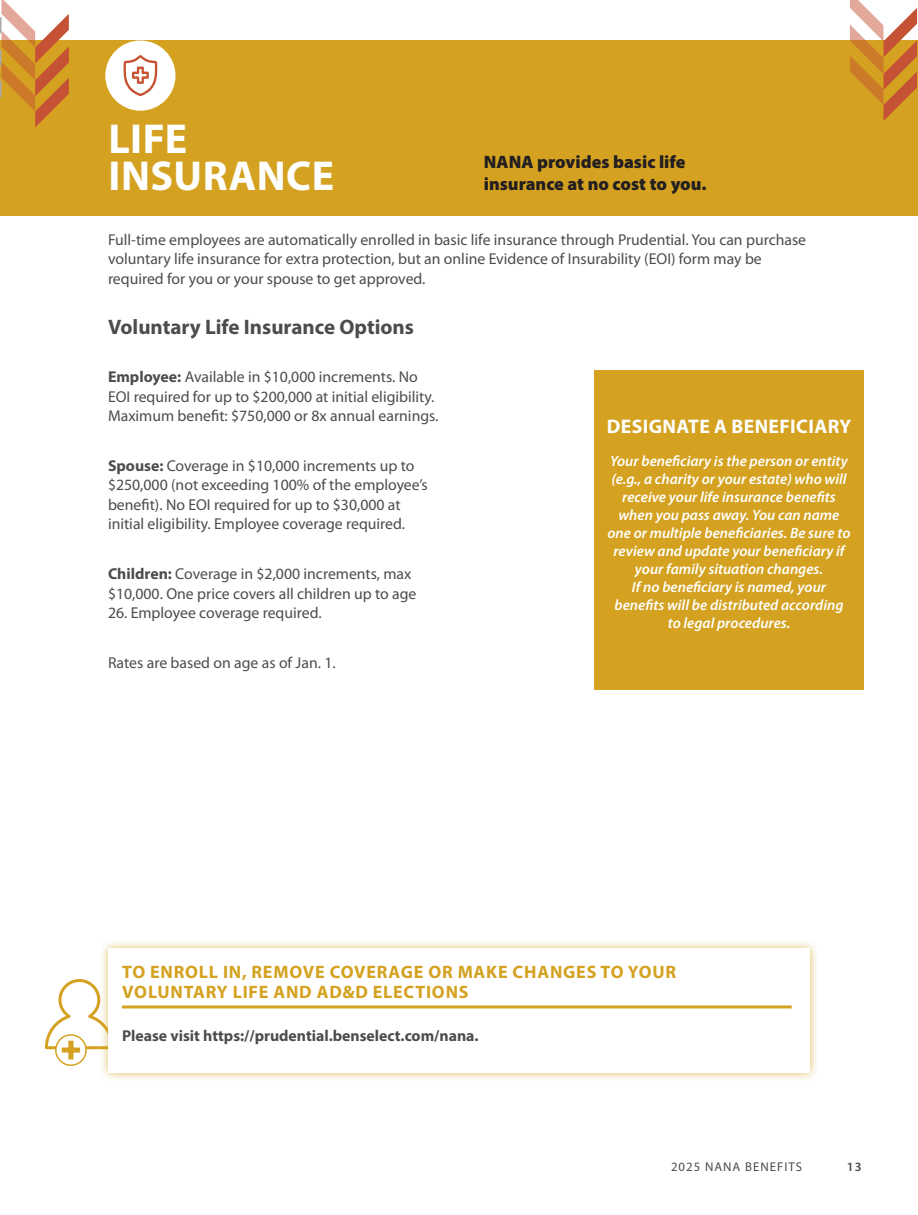
<style>
.page{position:relative;width:918px;height:1215px;background:#fff}
.page>*{position:absolute;margin:0;border:0;box-sizing:border-box;transform-origin:0 0}
.t1{font:700 42px "Myriad Pro";letter-spacing:.015em;color:#fff}
.subHeader_style{font:700 21px "Myriad Pro";color:#4b4c4d}
.t2{font:700 19.65px "Myriad Pro";letter-spacing:.02em;color:#fff}
._2024_Basic_paragraph{font:700 18px/19.5px "Myriad Pro";letter-spacing:.045em;color:#d4a220}
._2024_Top_paragraph_balck{font:900 18px/22.5px "Myriad Pro";color:#231f20}
._2024_basic_paragraph_with_bullets{font:15.75px/19.5px "Myriad Pro";color:#4b4c4d}
._2024_Basic_paragraph-2{font:15.75px/19.5px "Myriad Pro";color:#4b4c4d}
._2024_Basic_paragraph-3{font:700 15.75px "Myriad Pro";color:#4b4c4d}
.t3{font:italic 600 15px/18px "Myriad Pro";color:#fff;text-align:center}
.t4{font:12.75px "Myriad Pro";letter-spacing:.08em;color:#4b4c4d}
.t5{font:600 12.75px "Myriad Pro";color:#4b4c4d}
.s1{font-weight:700}
</style>
<div class="page">
<div style="left:0;top:40px;width:918px;height:176px;background:#d4a220"></div>
<div style="left:105px;top:40px;width:70px;height:71px;background:#fff;border-radius:50%"></div>
<div style="left:594px;top:371px;width:270px;height:319px;background:#d4a220"></div>
<svg style="left:123px;top:55px;width:34px;height:41px"></svg>
<svg style="left:56px;top:1035px;width:30px;height:30px"></svg>
<div style="left:55px;top:1034px;width:32px;height:32px;border:2px solid #d4a220;border-radius:50%"></div>
<svg style="left:44px;top:979px;width:55px;height:81px"></svg>
<div style="left:99px;top:939px;width:721px;height:144px;background:#d4a220;opacity:.75"></div>
<div style="left:109px;top:949px;width:701px;height:124px;background:#fff"></div>
<hr style="left:122px;top:1005px;width:670px;height:3px;background:#d4a220">
<svg style="left:0;top:0;width:69px;height:128px"></svg>
<svg style="left:850px;top:0;width:67px;height:121px"></svg>
<p class="t1" style="left:108px;top:111px;width:80px">LIFE</p>
<p class="t1" style="left:108px;top:148px;width:227px">INSURANCE</p>
<p class="_2024_Top_paragraph_balck" style="left:484px;top:150px;width:224px">NANA provides basic life insurance at no cost to you.</p>
<p class="_2024_Basic_paragraph-2" style="left:108px;top:229px;width:700px">Full-time employees are automatically enrolled in basic life insurance through Prudential. You can purchase voluntary life insurance for extra protection, but an online Evidence of Insurability (EOI) form may be required for you or your spouse to get approved.</p>
<p class="subHeader_style" style="left:108px;top:313px;width:308px">Voluntary Life Insurance Options</p>
<p class="_2024_basic_paragraph_with_bullets" style="left:108px;top:367px;width:332px"><span class="s1">Employee:</span> Available in $10,000 increments. No<br>EOI required for up to $200,000 at initial eligibility.<br>Maximum benefit: $750,000 or 8x annual earnings.</p>
<p class="_2024_basic_paragraph_with_bullets" style="left:108px;top:456px;width:321px"><span class="s1">Spouse:</span> Coverage in $10,000 increments up to $250,000 (not exceeding 100% of the employee’s benefit). No EOI required for up to $30,000 at initial eligibility. Employee coverage required.</p>
<p class="_2024_basic_paragraph_with_bullets" style="left:108px;top:564px;width:310px"><span class="s1">Children:</span> Coverage in $2,000 increments, max $10,000. One price covers all children up to age</p>
<p class="_2024_basic_paragraph_with_bullets" style="left:108px;top:603px;width:215px">26. Employee coverage required.</p>
<p class="_2024_basic_paragraph_with_bullets" style="left:108px;top:653px;width:229px">Rates are based on age as of Jan. 1.</p>
<p class="t2" style="left:607px;top:414px;width:246px">DESIGNATE A BENEFICIARY</p>
<p class="t3" style="left:607px;top:452px;width:245px">Your beneficiary is the person or entity (e.g., a charity or your estate) who will receive your life insurance benefits when you pass away. You can name one or multiple beneficiaries. Be sure to review and update your beneficiary if your family situation changes.<br>If no beneficiary is named, your benefits will be distributed according to legal procedures.</p>
<p class="_2024_Basic_paragraph" style="left:122px;top:962px;width:555px">TO ENROLL IN, REMOVE COVERAGE OR MAKE CHANGES TO YOUR<br>VOLUNTARY LIFE AND AD&amp;D ELECTIONS</p>
<p class="_2024_Basic_paragraph-3" style="left:122px;top:1026px;width:358px">Please visit https://prudential.benselect.com/nana.</p>
<p class="t4" style="left:671px;top:1158px;width:132px">2025 NANA BENEFITS</p>
<p class="t5" style="left:847px;top:1158px;width:16px">13</p>
</div>
